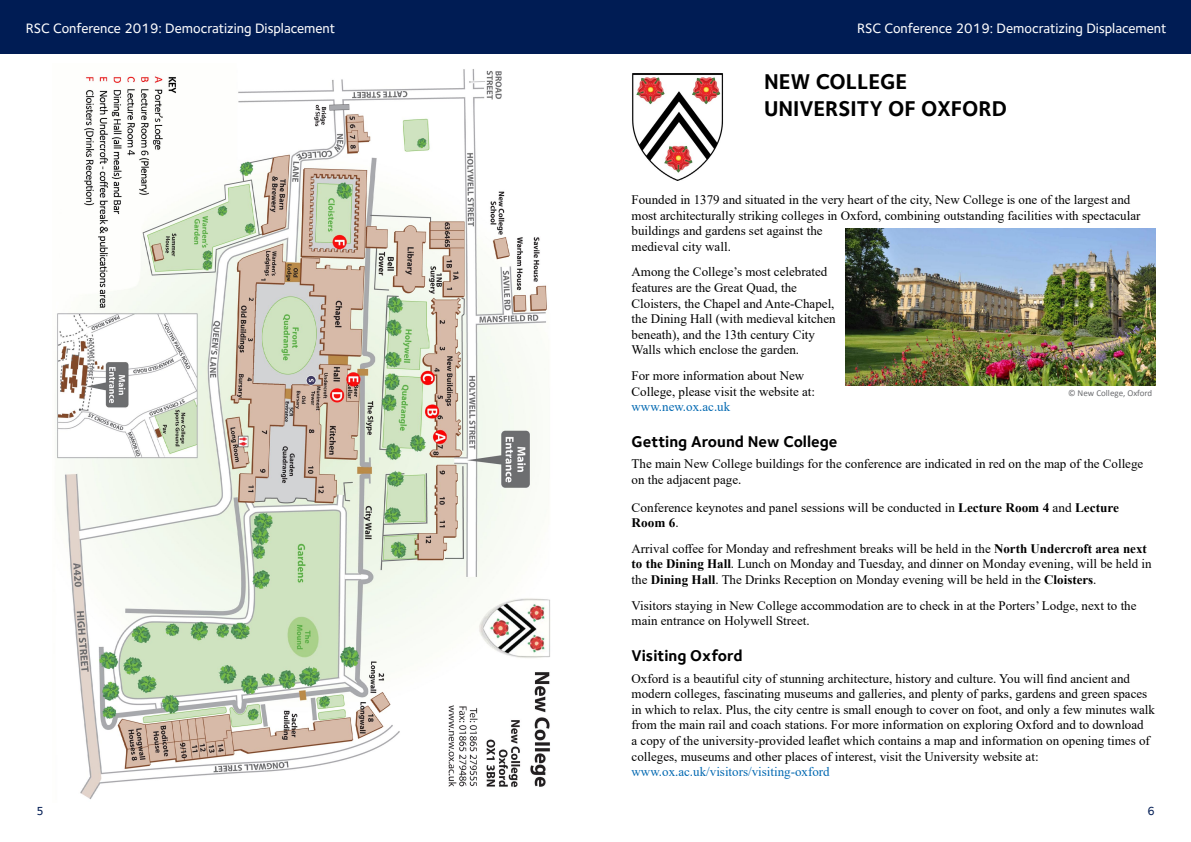
<style>
.page{position:relative;width:1191px;height:842px;background:#fff}
.page>*{position:absolute;margin:0;border:0;box-sizing:border-box;transform-origin:0 0}
.t1{font:700 22px/26.4px "Foundry Sterling";color:#000}
.t2{font:700 16px "Foundry Sterling";color:#000}
.t3{font:500 14px "Foundry Sterling";color:#fff}
.t4{font:13px/15.6px "Times New Roman";color:#000}
.t5{font:13px "Times New Roman";color:#0068b1}
.t6{font:500 12px "Foundry Sterling";color:#001c54}
.t7{font:9px "Calibri";color:#6d6e71}
.s1{font-weight:700}
</style>
<div class="page">
<img style="left:845px;top:228px;width:310px;height:158px">
<img style="left:632px;top:73px;width:91px;height:107px">
<img style="left:56px;top:69px;width:495px;height:731px">
<div style="left:0;top:0;width:1191px;height:53px;background:#001c54"></div>
<p class="t3" style="left:26px;top:20px;width:311px">RSC Conference 2019: Democratizing Displacement</p>
<p class="t3" style="left:857px;top:20px;width:311px">RSC Conference 2019: Democratizing Displacement</p>
<h1 class="t1" style="left:764px;top:68px;width:244px">NEW COLLEGE<br>UNIVERSITY OF OXFORD</h1>
<p class="t4" style="left:631px;top:191px;width:510px">Founded in 1379 and situated in the very heart of the city, New College is one of the largest and most architecturally striking colleges in Oxford, combining outstanding facilities with spectacular buildings and gardens set against the<br>medieval city wall.</p>
<p class="t4" style="left:631px;top:264px;width:206px">Among the College’s most celebrated features are the Great Quad, the Cloisters, the Chapel and Ante-Chapel, the Dining Hall (with medieval kitchen beneath), and the 13th century City Walls which enclose the garden.</p>
<p class="t4" style="left:631px;top:367px;width:185px">For more information about New<br>College, please visit the website at:</p>
<p class="t5" style="left:631px;top:398px;width:100px">www.new.ox.ac.uk</p>
<p class="t2" style="left:631px;top:432px;width:207px">Getting Around New College</p>
<p class="t4" style="left:631px;top:456px;width:513px">The main New College buildings for the conference are indicated in red on the map of the College on the adjacent page.</p>
<p class="t4" style="left:631px;top:499px;width:489px">Conference keynotes and panel sessions will be conducted in <span class="s1">Lecture Room 4</span> and <span class="s1">Lecture<br>Room 6</span>.</p>
<p class="t4" style="left:631px;top:540px;width:521px">Arrival coffee for Monday and refreshment breaks will be held in the <span class="s1">North Undercroft area next to the Dining Hall</span>. Lunch on Monday and Tuesday, and dinner on Monday evening, will be held in the <span class="s1">Dining Hall</span>. The Drinks Reception on Monday evening will be held in the <span class="s1">Cloisters</span>.</p>
<p class="t4" style="left:631px;top:597px;width:506px">Visitors staying in New College accommodation are to check in at the Porters’ Lodge, next to the main entrance on Holywell Street.</p>
<p class="t2" style="left:631px;top:646px;width:112px">Visiting Oxford</p>
<p class="t4" style="left:631px;top:670px;width:525px">Oxford is a beautiful city of stunning architecture, history and culture. You will find ancient and modern colleges, fascinating museums and galleries, and plenty of parks, gardens and green spaces in which to relax. Plus, the city centre is small enough to cover on foot, and only a few minutes walk from the main rail and coach stations. For more information on exploring Oxford and to download<br>a copy of the university-provided leaflet which contains a map and information on opening times of colleges, museums and other places of interest, visit the University website at:</p>
<p class="t5" style="left:631px;top:763px;width:200px">www.ox.ac.uk/visitors/visiting-oxford</p>
<p class="t7" style="left:1068px;top:387px;width:86px">© New College, Oxford</p>
<p class="t6" style="left:36px;top:804px;width:9px">5</p>
<p class="t6" style="left:1147px;top:804px;width:9px">6</p>
</div>
